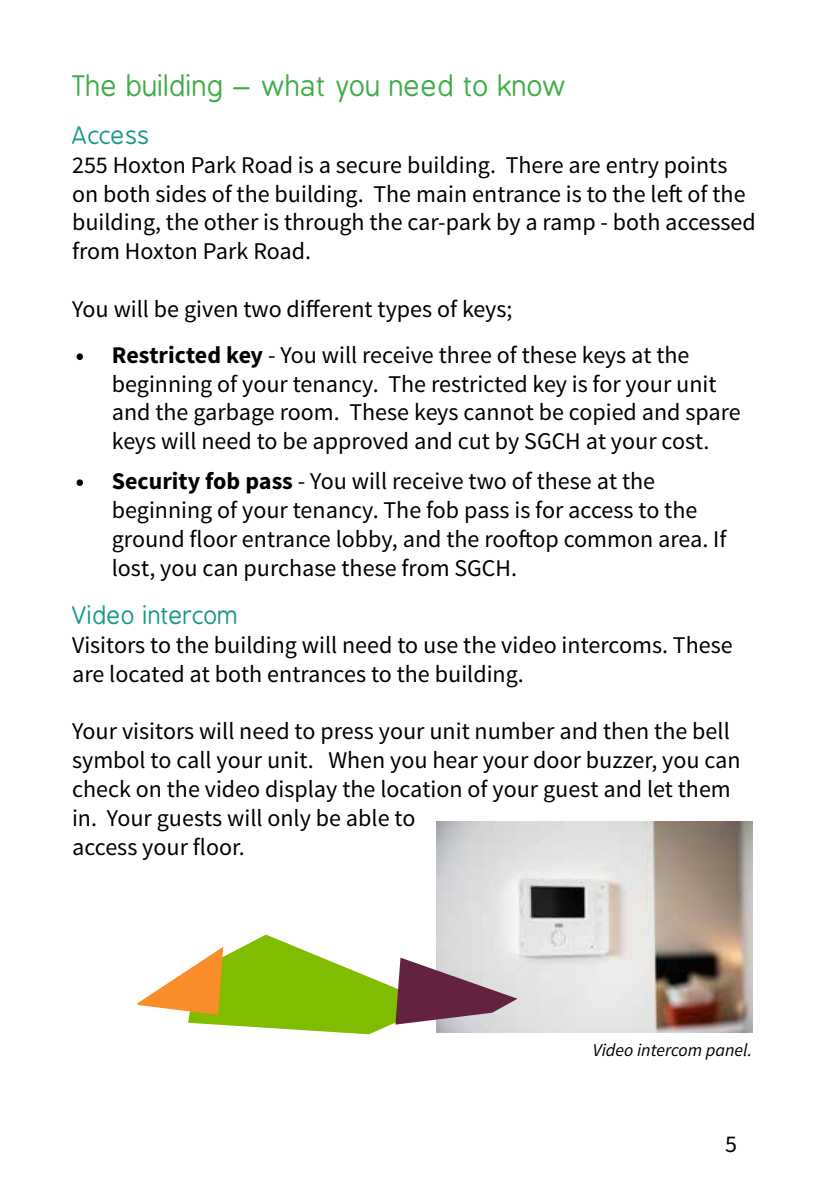
<style>
.page{position:relative;width:840px;height:1191px;background:#fff}
.page>*{position:absolute;margin:0;border:0;box-sizing:border-box;transform-origin:0 0}
.t1{font:28px "B Preplay";color:#41ad49}
.t2{font:24px/28.8px "Source Sans Pro";color:#000}
.t3{font:24px "B Preplay";color:#18988b}
.t4{font:italic 18px "Source Sans Pro";color:#000}
.s1{font-weight:700}
</style>
<div class="page">
<img style="left:436px;top:821px;width:316px;height:211px">
<svg style="left:137px;top:934px;width:380px;height:100px"></svg>
<p class="t1" style="left:72px;top:71px;width:497px">The building – what you need to know</p>
<p class="t3" style="left:72px;top:123px;width:80px">Access</p>
<p class="t2" style="left:72px;top:151px;width:685px">255 Hoxton Park Road is a secure building. There are entry points on both sides of the building. The main entrance is to the left of the building, the other is through the car-park by a ramp - both accessed from Hoxton Park Road.</p>
<p class="t2" style="left:72px;top:295px;width:441px">You will be given two different types of keys;</p>
<p class="t2" style="left:112px;top:341px;width:630px;text-indent:-36px"><span class="s1">• Restricted key</span> - You will receive three of these keys at the beginning of your tenancy. The restricted key is for your unit and the garbage room. These keys cannot be copied and spare keys will need to be approved and cut by SGCH at your cost.</p>
<p class="t2" style="left:112px;top:467px;width:616px;text-indent:-36px"><span class="s1">• Security fob pass</span> - You will receive two of these at the beginning of your tenancy. The fob pass is for access to the ground floor entrance lobby, and the rooftop common area. If lost, you can purchase these from SGCH.</p>
<p class="t3" style="left:72px;top:603px;width:168px">Video intercom</p>
<p class="t2" style="left:72px;top:631px;width:662px">Visitors to the building will need to use the video intercoms. These are located at both entrances to the building.</p>
<p class="t2" style="left:72px;top:717px;width:669px">Your visitors will need to press your unit number and then the bell symbol to call your unit. When you hear your door buzzer, you can check on the video display the location of your guest and let them in. Your guests will only be able to<br>access your floor.</p>
<p class="t4" style="left:592px;top:1039px;width:161px">Video intercom panel.</p>
<p class="t2" style="left:724px;top:1130px;width:13px">5</p>
</div>
